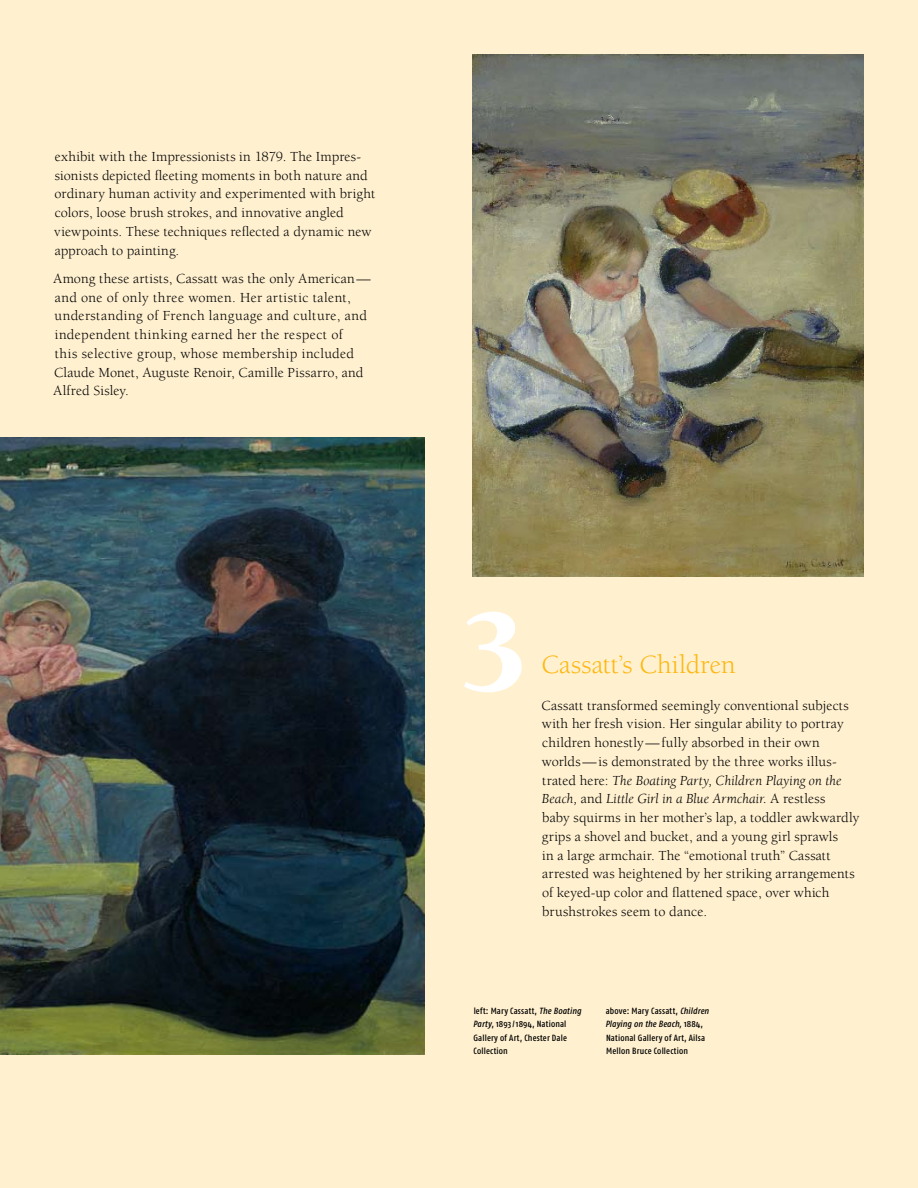
<style>
.page{position:relative;width:918px;height:1188px;background:#fff1d0}
.page>*{position:absolute;margin:0;border:0;box-sizing:border-box;transform-origin:0 0}
.t1{font:900 120px "Berkeley Std";color:#fff}
.t2{font:27px "Berkeley Std";letter-spacing:.005em;color:#fdb813}
.t3{font:14.25px/18.8px "Berkeley Std";letter-spacing:.015em;color:#000}
.t4{font:9px/13.5px "Fago Co Med";letter-spacing:.02em;color:#000}
.s1{font-style:italic}
</style>
<div class="page">
<img style="left:472px;top:54px;width:392px;height:523px">
<img style="left:0;top:438px;width:425px;height:616px">
<p class="t3" style="left:54px;top:147px;width:322px">exhibit with the Impressionists in 1879. The Impres&shy;sionists depicted fleeting moments in both nature and ordinary human activity and experimented with bright colors, loose brush strokes, and innovative angled viewpoints. These techniques reflected a dynamic new approach to painting.</p>
<p class="t3" style="left:54px;top:269px;width:319px">Among these artists, Cassatt was the only American— and one of only three women. Her artistic talent, understanding of French language and culture, and independent thinking earned her the respect of<br>this selective group, whose membership included Claude Monet, Auguste Renoir, Camille Pissarro, and Alfred Sisley.</p>
<h1 class="t1" style="left:462px;top:589px;width:68px">3</h1>
<h2 class="t2" style="left:541px;top:650px;width:196px">Cassatt’s Children</h2>
<p class="t3" style="left:542px;top:696px;width:319px">Cassatt transformed seemingly conventional subjects with her fresh vision. Her singular ability to portray children honestly—fully absorbed in their own worlds—is demonstrated by the three works illus&shy;trated here: <span class="s1">The Boating Party, Children Playing on the Beach,</span> and <span class="s1">Little Girl in a Blue Armchair.</span> A restless<br>baby squirms in her mother’s lap, a toddler awkwardly grips a shovel and bucket, and a young girl sprawls<br>in a large armchair. The “emotional truth” Cassatt arrested was heightened by her striking arrangements of keyed-up color and flattened space, over which brushstrokes seem to dance.</p>
<p class="t4" style="left:473px;top:1004px;width:110px">left: Mary Cassatt, <span class="s1">The Boating<br>Party</span>, 1893/1894, National<br>Gallery of Art, Chester Dale<br>Collection</p>
<p class="t4" style="left:605px;top:1004px;width:105px">above: Mary Cassatt, <span class="s1">Children<br>Playing on the Beach,</span> 1884,<br>National Gallery of Art, Ailsa<br>Mellon Bruce Collection</p>
</div>
